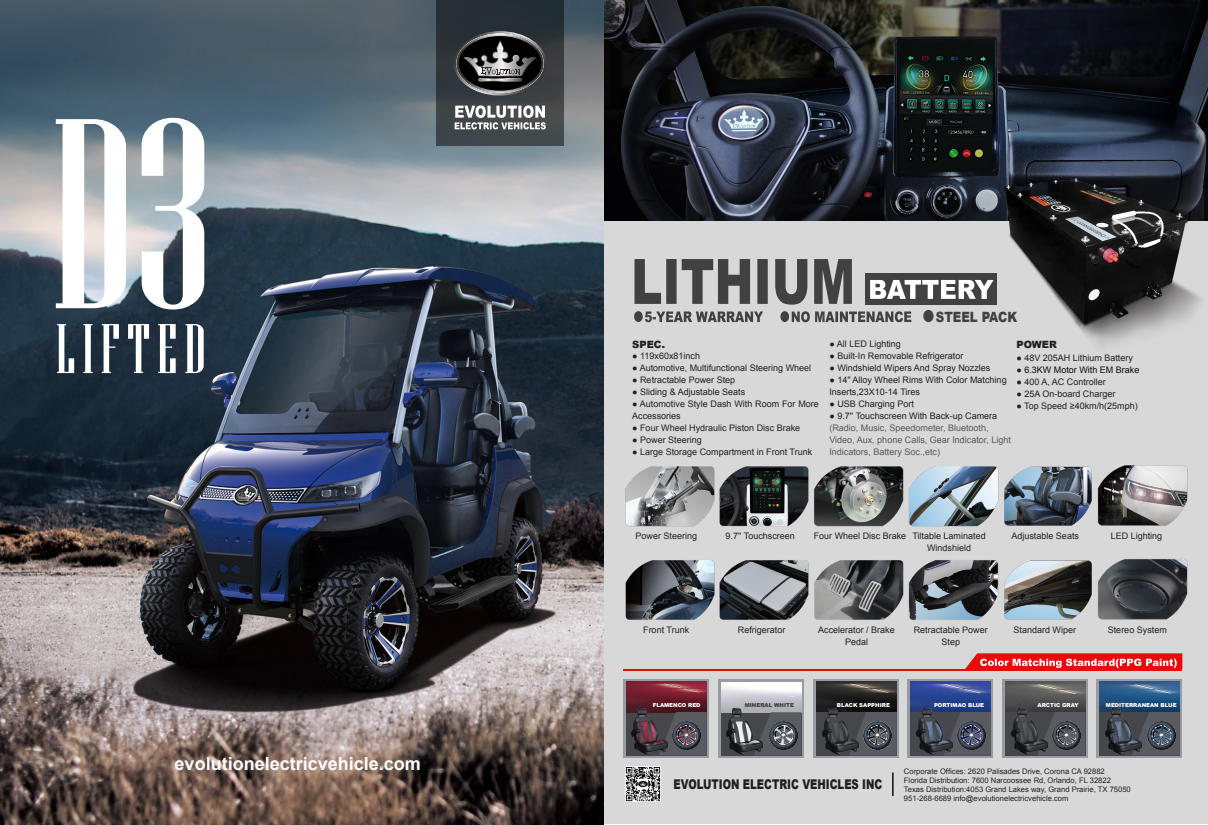
<style>
.page{position:relative;width:1208px;height:825px;background:#fff}
.page>*{position:absolute;margin:0;border:0;box-sizing:border-box;transform-origin:0 0}
.t1{font:270px "Niagara Solid";color:#fff}
.t2{font:70px "Niagara Solid";letter-spacing:.1em;color:#fff}
.Pa0{font:700 18px "Arial";color:#fff}
.t3{font:900 14.2px "Arial";letter-spacing:-.01em;color:#414141;scale:.83 1}
.t4{font:900 13.4px "Arial";color:#231f20;scale:.75 1}
.t5{font:900 10px "Arial";color:#231f20}
.t6{font:9px/12px "Arial";color:#231f20}
.t7{font:9px/12px "Arial";color:#57585a}
.t8{font:9px "Arial";color:#0d0d0d}
.t9{font:7.6px "Arial";color:#231f20}
.t10{font:900 5.4px "Arial";color:#fff}
.t11{font:900 5.4px "Arial";color:#3e3e3f}
.s1{font-size:28.3px}
.s2{color:#231f20}
</style>
<div class="page">
<div style="left:604px;top:0;width:604px;height:824px;background:#d8d8d9"></div>
<img style="left:604px;top:0;width:604px;height:179px">
<img style="left:604px;top:179px;width:604px;height:479px">
<img style="left:0;top:0;width:604px;height:825px">
<svg style="left:634px;top:259px;width:218px;height:46px"></svg>
<div style="left:865px;top:274px;width:132px;height:31px;background:#414141"></div>
<svg style="left:870px;top:280px;width:123px;height:19px"></svg>
<svg style="left:780px;top:311px;width:131px;height:11px"></svg>
<svg style="left:634px;top:311px;width:129px;height:11px"></svg>
<hr style="left:623px;top:669px;width:559px;height:2px;background:#e70c0a">
<svg style="left:964px;top:653px;width:218px;height:16px;background:#ea4846"></svg>
<div style="left:436px;top:1px;width:128px;height:145px;background:linear-gradient(to bottom,#222a2f,#494d4f)"></div>
<svg style="left:455px;top:105px;width:91px;height:24px"></svg>
<svg style="left:454px;top:31px;width:92px;height:64px;background:#454446"></svg>
<svg style="left:624px;top:679px;width:85px;height:79px"></svg>
<svg style="left:718px;top:679px;width:85px;height:79px"></svg>
<svg style="left:813px;top:679px;width:86px;height:79px"></svg>
<svg style="left:908px;top:679px;width:85px;height:79px"></svg>
<svg style="left:1002px;top:679px;width:85px;height:79px"></svg>
<svg style="left:1096px;top:679px;width:85px;height:79px"></svg>
<div style="left:626px;top:711px;width:80px;height:44px;background:#46474b"></div>
<div style="left:721px;top:711px;width:80px;height:44px;background:#46474b"></div>
<div style="left:816px;top:711px;width:80px;height:44px;background:#46474b"></div>
<div style="left:910px;top:711px;width:81px;height:44px;background:#46484d"></div>
<div style="left:1005px;top:711px;width:80px;height:44px;background:#46474b"></div>
<div style="left:1099px;top:711px;width:80px;height:44px;background:#46474b"></div>
<img style="left:721px;top:682px;width:80px;height:30px">
<img style="left:1099px;top:682px;width:80px;height:30px">
<img style="left:910px;top:682px;width:81px;height:30px">
<img style="left:1005px;top:682px;width:80px;height:30px">
<img style="left:817px;top:682px;width:79px;height:30px">
<img style="left:626px;top:682px;width:80px;height:30px">
<svg style="left:1047px;top:712px;width:38px;height:43px"></svg>
<img style="left:1052px;top:721px;width:28px;height:28px">
<svg style="left:1141px;top:712px;width:38px;height:43px"></svg>
<svg style="left:858px;top:712px;width:38px;height:43px"></svg>
<svg style="left:762px;top:712px;width:39px;height:43px"></svg>
<svg style="left:667px;top:712px;width:39px;height:43px"></svg>
<img style="left:863px;top:721px;width:28px;height:28px">
<img style="left:672px;top:721px;width:28px;height:28px">
<img style="left:1147px;top:721px;width:28px;height:28px">
<img style="left:770px;top:721px;width:28px;height:28px">
<svg style="left:952px;top:712px;width:39px;height:43px"></svg>
<img style="left:916px;top:709px;width:36px;height:46px">
<img style="left:957px;top:721px;width:28px;height:28px">
<img style="left:1011px;top:709px;width:36px;height:46px">
<img style="left:822px;top:709px;width:36px;height:46px">
<img style="left:631px;top:709px;width:36px;height:46px">
<img style="left:1105px;top:709px;width:36px;height:46px">
<img style="left:727px;top:709px;width:35px;height:46px">
<svg style="left:892px;top:772px;width:1px;height:24px"></svg>
<img style="left:625px;top:767px;width:35px;height:35px">
<p class="t1" style="left:52px;top:72px;width:162px">D3</p>
<p class="t2" style="left:56px;top:312px;width:151px">LIFTED</p>
<p class="Pa0" style="left:175px;top:751px;width:248px">evolutionelectricvehicle.com</p>
<p class="t5" style="left:632px;top:337px;width:34px">SPEC.</p>
<p class="t6" style="left:632px;top:349px;width:69px">● 119x60x81inch</p>
<p class="t6" style="left:632px;top:361px;width:181px">● Automotive, Multifunctional Steering Wheel</p>
<p class="t6" style="left:632px;top:373px;width:104px">● Retractable Power Step</p>
<p class="t6" style="left:632px;top:385px;width:114px">● Sliding &amp; Adjustable Seats</p>
<p class="t6" style="left:632px;top:397px;width:188px">● Automotive Style Dash With Room For More<br>Accessories</p>
<p class="t6" style="left:632px;top:421px;width:169px">● Four Wheel Hydraulic Piston Disc Brake</p>
<p class="t6" style="left:632px;top:433px;width:71px">● Power Steering</p>
<p class="t6" style="left:632px;top:445px;width:182px">● Large Storage Compartment in Front Trunk</p>
<p class="t3" style="left:921px;top:306px;width:39px"><span class="s1">●</span>STEEL</p>
<p class="t3" style="left:981px;top:306px;width:44px">PACK</p>
<p class="t5" style="left:1016px;top:337px;width:34px">POWER</p>
<p class="t6" style="left:1016px;top:351px;width:118px">● 48V 205AH Lithium Battery</p>
<p class="t8" style="left:1016px;top:363px;width:124px"><span class="s2">●</span> 6.3KW Motor With EM Brake</p>
<p class="t6" style="left:1016px;top:375px;width:91px">● 400 A, AC Controller</p>
<p class="t6" style="left:1016px;top:387px;width:100px">● 25A On-board Charger</p>
<p class="t6" style="left:1016px;top:399px;width:123px">● Top Speed ≥40km/h(25mph)</p>
<p class="t6" style="left:829px;top:338px;width:73px">● All LED Lighting</p>
<p class="t6" style="left:829px;top:350px;width:135px">● Built-In Removable Refrigerator</p>
<p class="t6" style="left:829px;top:362px;width:162px">● Windshield Wipers And Spray Nozzles</p>
<p class="t6" style="left:829px;top:374px;width:179px">● 14" Alloy Wheel Rims With Color Matching<br>Inserts,23X10-14 Tires</p>
<p class="t6" style="left:829px;top:398px;width:86px">● USB Charging Port</p>
<p class="t6" style="left:829px;top:410px;width:169px">● 9.7'' Touchscreen With Back-up Camera</p>
<p class="t7" style="left:829px;top:422px;width:183px">(Radio, Music, Speedometer, Bluetooth,<br>Video, Aux, phone Calls, Gear Indicator, Light<br>Indicators, Battery Soc.,etc)</p>
<p class="t6" style="left:635px;top:530px;width:63px">Power Steering</p>
<p class="t6" style="left:725px;top:530px;width:71px">9.7'' Touchscreen</p>
<p class="t6" style="left:813px;top:530px;width:94px">Four Wheel Disc Brake</p>
<p class="t6" style="left:912px;top:530px;width:75px;text-align:center">Tiltable Laminated<br>Windshield</p>
<p class="t6" style="left:1011px;top:530px;width:69px">Adjustable Seats</p>
<p class="t6" style="left:1110px;top:530px;width:53px">LED Lighting</p>
<p class="t6" style="left:643px;top:623px;width:48px">Front Trunk</p>
<p class="t6" style="left:913px;top:623px;width:76px;text-align:center">Retractable Power<br>Step</p>
<p class="t6" style="left:1013px;top:623px;width:64px">Standard Wiper</p>
<p class="t6" style="left:1107px;top:623px;width:61px">Stereo System</p>
<p class="t6" style="left:738px;top:623px;width:49px">Refrigerator</p>
<p class="t6" style="left:818px;top:623px;width:78px">Accelerator / Brake</p>
<p class="t6" style="left:845px;top:635px;width:25px">Pedal</p>
<p class="t10" style="left:653px;top:701px;width:49px">FLAMENCO RED</p>
<p class="t11" style="left:744px;top:701px;width:51px">MINERAL WHITE</p>
<p class="t10" style="left:837px;top:701px;width:43px">BLACK SAPPHIRE</p>
<p class="t10" style="left:934px;top:701px;width:13px">PORTI</p>
<p class="t10" style="left:952px;top:701px;width:32px">MAO BLUE</p>
<p class="t10" style="left:1037px;top:701px;width:43px">ARCTIC GRAY</p>
<p class="t10" style="left:1106px;top:701px;width:19px">MEDITERRANEAN</p>
<p class="t10" style="left:1160px;top:701px;width:17px">BLUE</p>
<p class="t4" style="left:673px;top:774px;width:280px">EVOLUTION ELECTRI C VEHI CLES INC</p>
<p class="t9" style="left:904px;top:766px;width:202px">Corporate Offices: 2620 Palisades Drive, Corona CA 92882</p>
<p class="t9" style="left:904px;top:775px;width:208px">Florida Distribution: 7600 Narcoossee Rd, Orlando, FL 32822</p>
<p class="t9" style="left:904px;top:784px;width:228px">Texas Distribution:4053 Grand Lakes way, Grand Prairie, TX 75050</p>
<p class="t9" style="left:904px;top:793px;width:166px">951-268-6689 info@evolutionelectricvehicle.com</p>
</div>
